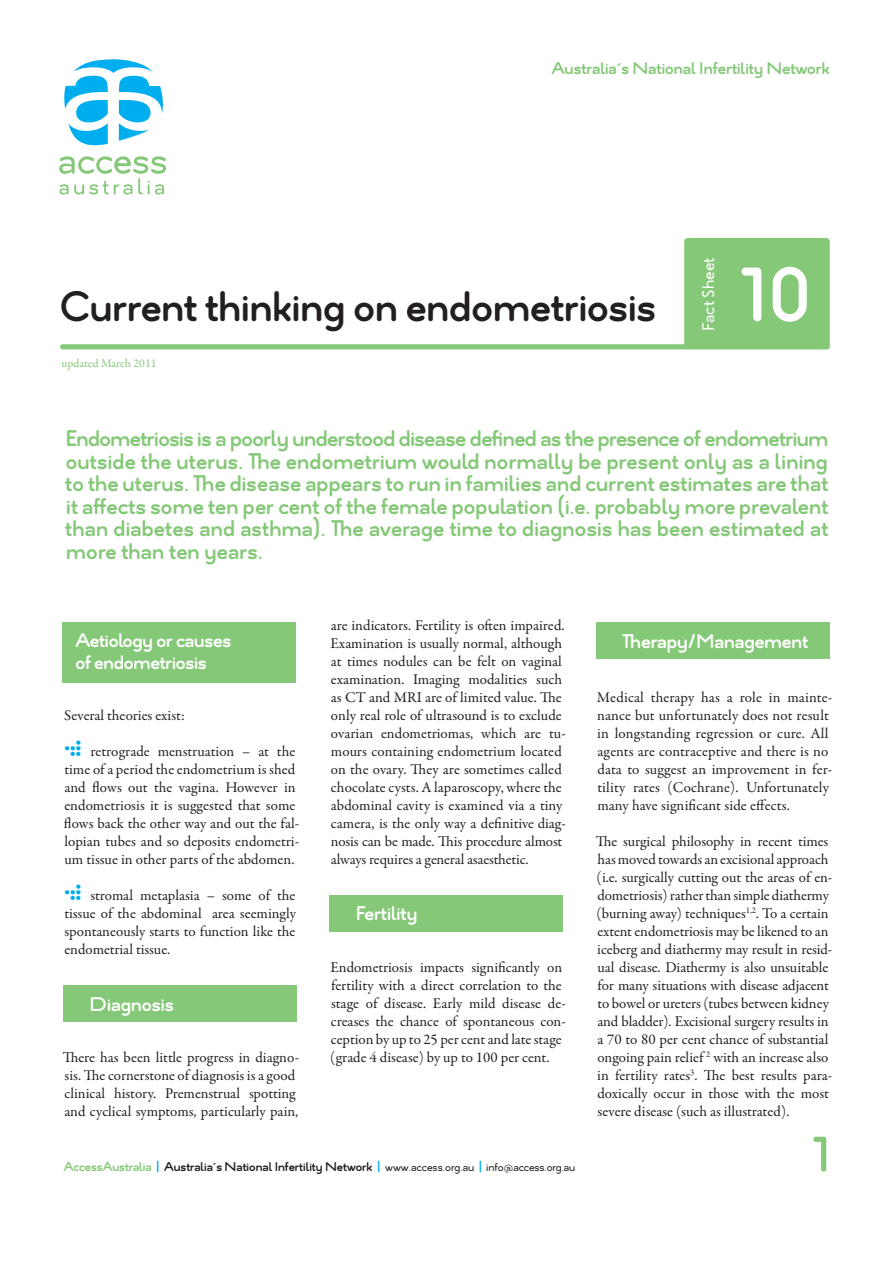
<style>
.page{position:relative;width:893px;height:1263px;background:#fff}
.page>*{position:absolute;margin:0;border:0;box-sizing:border-box;transform-origin:0 0}
.t1{font:700 81px "Estilo Text";color:#fff}
.t2{font:700 52.5px "Estilo Text";color:#85c878}
.t3{font:700 45px "Estilo Text";color:#231f20}
.t4{font:45px "Access Dots";color:#00aeef}
.t5{font:700 24px/22.5px "Estilo Text";letter-spacing:.01em;color:#85c878;text-align:justify}
.t6{font:700 21px "Estilo Text";color:#fff}
.t7{font:700 20.7px "Estilo Text";letter-spacing:-.01em;color:#fff}
.t8{font:700 18px "Estilo Text";color:#85c878}
.t9{font:18px "Estilo Text";letter-spacing:.01em;color:#fff}
.t10{font:15px/18px "Garamond Premr Pro";color:#231f20}
.t11{font:700 13.5px "Estilo Text";color:#231f20}
.t12{font:12px "Garamond Premr Pro";letter-spacing:-.005em;color:#85c878}
.s1{color:#85c878}
.s2{color:#00aeef}
.s3{font-weight:400;font-size:12px}
</style>
<div class="page">
<div style="left:62px;top:623px;width:234px;height:60px;background:#85c878"></div>
<div style="left:63px;top:985px;width:234px;height:37px;background:#85c878"></div>
<div style="left:329px;top:895px;width:234px;height:36px;background:#85c878"></div>
<div style="left:596px;top:622px;width:234px;height:37px;background:#85c878"></div>
<div style="left:684px;top:238px;width:146px;height:111px;background:#85c878"></div>
<svg style="left:64px;top:59px;width:99px;height:87px"></svg>
<svg style="left:59px;top:156px;width:107px;height:38px"></svg>
<div style="left:60px;top:344px;width:769px;height:5px;background:#85c878;border-radius:3px"></div>
<p class="t8" style="left:552px;top:57px;width:279px">Australia´s National Infertility Network</p>
<p class="t3" style="left:59px;top:279px;width:599px">Current thinking on endometriosis</p>
<p class="t12" style="left:62px;top:356px;width:97px">updated March 2011</p>
<p class="t9" style="left:697px;top:331px;width:75px;rotate:-90deg">Fact Sheet</p>
<p class="t1" style="left:741px;top:246px;width:72px">10</p>
<p class="t5" style="left:65px;top:427px;width:765px">Endometriosis is a poorly understood disease defined as the presence of endometrium outside the uterus. The endometrium would normally be present only as a lining to the uterus. The disease appears to run in families and current estimates are that it affects some ten per cent of the female population (i.e. probably more prevalent than diabetes and asthma). The average time to diagnosis has been estimated at more than ten years.</p>
<p class="t7" style="left:75px;top:628px;width:157px">Aetiology or causes</p>
<p class="t7" style="left:75px;top:650px;width:133px">of endometriosis</p>
<p class="t10" style="left:64px;top:707px;width:122px">Several theories exist:</p>
<p class="t4" style="left:65px;top:714px;width:20px">b</p>
<p class="t10" style="left:64px;top:743px;width:237px;text-indent:27px">retrograde menstruation – at the time of a period the endometrium is shed and flows out the vagina. However in endometriosis it is suggested that some flows back the other way and out the fal&shy;lopian tubes and so deposits endometri&shy;um tissue in other parts of the abdomen.</p>
<p class="t4" style="left:65px;top:858px;width:20px">b</p>
<p class="t10" style="left:64px;top:887px;width:233px;text-align:justify;text-indent:26px">stromal metaplasia – some of the tissue of the abdominal area seemingly spontaneously starts to function like the endometrial tissue.</p>
<p class="t6" style="left:89px;top:991px;width:86px">Diagnosis</p>
<p class="t10" style="left:63px;top:1049px;width:238px">There has been little progress in diagno&shy;sis. The cornerstone of diagnosis is a good clinical history. Premenstrual spotting and cyclical symptoms, particularly pain,</p>
<p class="t10" style="left:330px;top:617px;width:237px">are indicators. Fertility is often impaired.<br>Examination is usually normal, although at times nodules can be felt on vaginal examination. Imaging modalities such as CT and MRI are of limited value. The only real role of ultrasound is to exclude ovarian endometriomas, which are tu&shy;mours containing endometrium located on the ovary. They are sometimes called chocolate cysts. A laparoscopy, where the abdominal cavity is examined via a tiny camera, is the only way a definitive diag&shy;nosis can be made. This procedure almost always requires a general asaesthetic.</p>
<p class="t6" style="left:356px;top:900px;width:63px">Fertility</p>
<p class="t10" style="left:330px;top:959px;width:237px">Endometriosis impacts significantly on fertility with a direct correlation to the stage of disease. Early mild disease de&shy;creases the chance of spontaneous con&shy;ception by up to 25 per cent and late stage (grade 4 disease) by up to 100 per cent.</p>
<p class="t11" style="left:64px;top:1159px;width:513px"><span class="s1">AccessAustralia</span> <span class="s2">|</span> Australia´s National Infertility Network <span class="s2">|</span> <span class="s3">www.access.org.au</span> <span class="s2">|</span> <span class="s3">info@access.org.au</span></p>
<p class="t6" style="left:622px;top:628px;width:187px">Therapy/Management</p>
<p class="t10" style="left:597px;top:689px;width:237px">Medical therapy has a role in mainte&shy;nance but unfortunately does not result in longstanding regression or cure. All agents are contraceptive and there is no data to suggest an improvement in fer&shy;tility rates (Cochrane). Unfortunately many have significant side effects.</p>
<p class="t10" style="left:596px;top:833px;width:238px">The surgical philosophy in recent times has moved towards an excisional approach (i.e. surgically cutting out the areas of en&shy;dometriosis) rather than simple diathermy (burning away) techniques<sup>1,2</sup>. To a certain extent endometriosis may be likened to an iceberg and diathermy may result in resid&shy;ual disease. Diathermy is also unsuitable for many situations with disease adjacent to bowel or ureters (tubes between kidney and bladder). Excisional surgery results in a 70 to 80 per cent chance of substantial ongoing pain relief <sup>2</sup> with an increase also in fertility rates<sup>3</sup>. The best results para&shy;doxically occur in those with the most severe disease (such as illustrated).</p>
<p class="t2" style="left:813px;top:1122px;width:19px">1</p>
</div>
